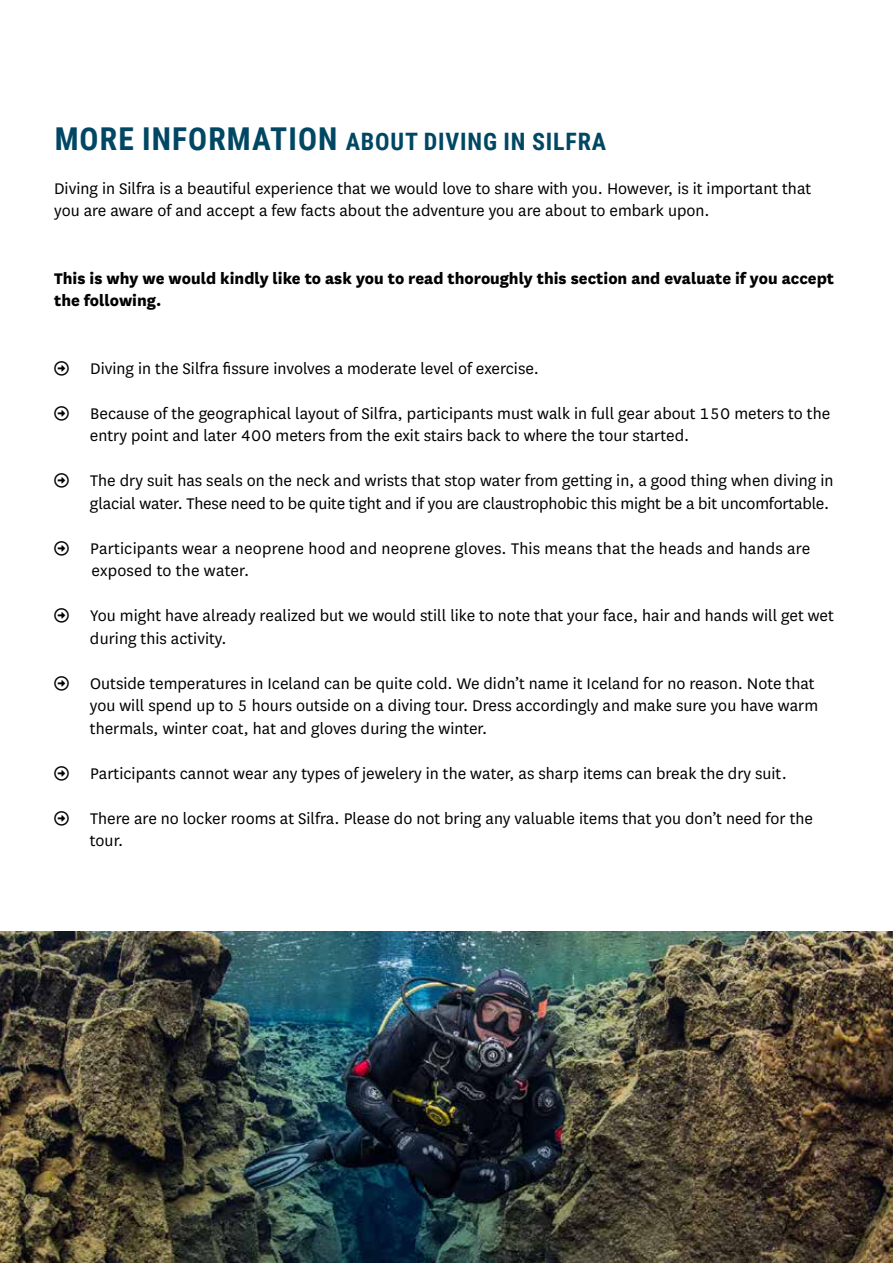
<style>
.page{position:relative;width:893px;height:1263px;background:#fff}
.page>*{position:absolute;margin:0;border:0;box-sizing:border-box;transform-origin:0 0}
.t1{font:700 24px "Roboto Condensed";letter-spacing:.035em;color:#004764}
.t2{font:18px/22.5px "Arctic National";color:#000}
.t3{font:800 18px/22.5px "Arctic National";color:#000}
.s1{font-size:31.5px}
</style>
<div class="page">
<img style="left:0;top:932px;width:893px;height:331px">
<h1 class="t1" style="left:55px;top:124px;width:553px"><span class="s1">MORE INFORMATION</span> ABOUT DIVING IN SILFRA</h1>
<p class="t2" style="left:54px;top:176px;width:759px">Diving in Silfra is a beautiful experience that we would love to share with you. However, is it important that you are aware of and accept a few facts about the adventure you are about to embark upon.</p>
<p class="t3" style="left:54px;top:266px;width:782px">This is why we would kindly like to ask you to read thoroughly this section and evaluate if you accept the following.</p>
<p class="t2" style="left:90px;top:356px;width:450px">Diving in the Silfra fissure involves a moderate level of exercise.</p>
<p class="t2" style="left:90px;top:401px;width:742px">Because of the geographical layout of Silfra, participants must walk in full gear about 150 meters to the entry point and later 400 meters from the exit stairs back to where the tour started.</p>
<p class="t2" style="left:90px;top:469px;width:745px">The dry suit has seals on the neck and wrists that stop water from getting in, a good thing when diving in glacial water. These need to be quite tight and if you are claustrophobic this might be a bit uncomfortable.</p>
<p class="t2" style="left:90px;top:536px;width:722px">Participants wear a neoprene hood and neoprene gloves. This means that the heads and hands are exposed to the water.</p>
<p class="t2" style="left:90px;top:604px;width:745px">You might have already realized but we would still like to note that your face, hair and hands will get wet during this activity.</p>
<p class="t2" style="left:90px;top:671px;width:730px">Outside temperatures in Iceland can be quite cold. We didn’t name it Iceland for no reason. Note that you will spend up to 5 hours outside on a diving tour. Dress accordingly and make sure you have warm thermals, winter coat, hat and gloves during the winter.</p>
<p class="t2" style="left:90px;top:761px;width:698px">Participants cannot wear any types of jewelery in the water, as sharp items can break the dry suit.</p>
<p class="t2" style="left:90px;top:806px;width:725px">There are no locker rooms at Silfra. Please do not bring any valuable items that you don’t need for the tour.</p>
</div>
